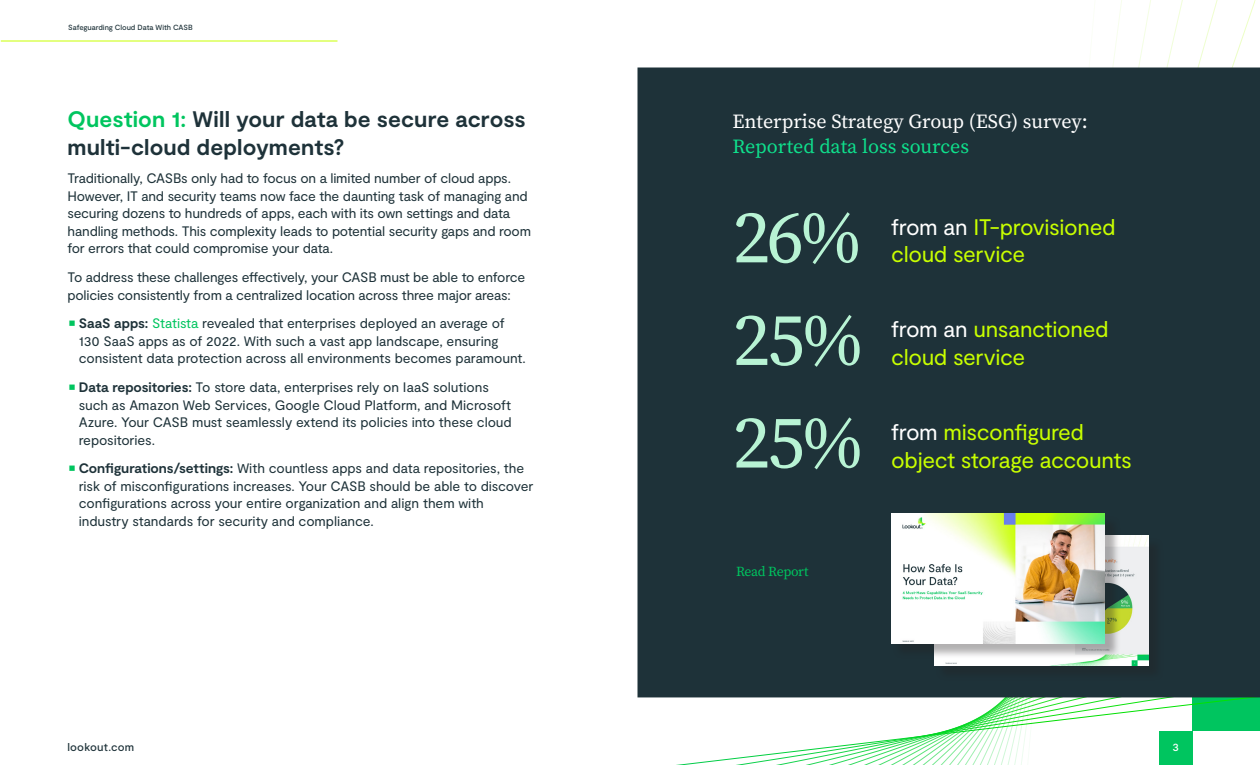
<style>
.page{position:relative;width:1260px;height:765px;background:#fff}
.page>*{position:absolute;margin:0;border:0;box-sizing:border-box;transform-origin:0 0}
.Box_Copy_-_Lookout_White{font:75px "Source Serif Pro";color:#b8f3d4}
.source_serif_pro{font:22.5px/27.5px "Moderat";letter-spacing:-.02em;color:#c8ff00}
.Inline_Subhead_-_Lookout_Black{font:700 22.5px/27.5px "Moderat";letter-spacing:.005em;color:#1e3239}
.Intro_Body_Paragraph_-_Lookout_White{font:20px/25px "Source Serif Pro";color:#fff}
.Body_Copy_-_Lookout_Black{font:13.75px/17.5px "Moderat";letter-spacing:-.015em;color:#1e3239}
.Box_Copy_-_Lookout_White-2{font:13.75px "Source Serif Pro";letter-spacing:-.025em;color:#00c55f}
.t1{font:500 11.25px "Moderat";letter-spacing:.015em;color:#1e3239}
.t2{font:500 11.25px "Moderat";color:#fff}
.Resource_Title_-_Lookout_Black{font:500 7.5px "Moderat";letter-spacing:-.005em;color:#1e3239}
.s1{color:#00c55f}
.s2{font-weight:700}
.s3{color:#0fe08c}
.s4{color:#fff}
</style>
<div class="page">
<hr style="left:1px;top:41px;width:337px;height:1px;background:#c8ff00">
<svg style="left:641px;top:697px;width:619px;height:68px"></svg>
<div style="left:638px;top:68px;width:622px;height:629px;background:#1e3239"></div>
<div style="left:936px;top:538px;width:228px;height:143px;background:#1f2d33"></div>
<img style="left:934px;top:536px;width:214px;height:130px">
<div style="left:893px;top:516px;width:228px;height:143px;background:#231f20;opacity:.35"></div>
<img style="left:891px;top:514px;width:214px;height:130px">
<p class="Resource_Title_-_Lookout_Black" style="left:68px;top:23px;width:126px">Safeguarding Cloud Data With CASB</p>
<p class="Inline_Subhead_-_Lookout_Black" style="left:68px;top:107px;width:460px"><span class="s1">Question 1:</span> Will your data be secure across multi-cloud deployments?</p>
<p class="Body_Copy_-_Lookout_Black" style="left:68px;top:170px;width:465px">Traditionally, CASBs only had to focus on a limited number of cloud apps.<br>However, IT and security teams now face the daunting task of managing and securing dozens to hundreds of apps, each with its own settings and data handling methods. This complexity leads to potential security gaps and room for errors that could compromise your data.</p>
<p class="Body_Copy_-_Lookout_Black" style="left:68px;top:269px;width:459px">To address these challenges effectively, your CASB must be able to enforce policies consistently from a centralized location across three major areas:</p>
<p class="Body_Copy_-_Lookout_Black" style="left:79px;top:315px;width:449px"><span class="s2">SaaS apps:</span> <span class="s1">Statista</span> revealed that enterprises deployed an average of<br>130 SaaS apps as of 2022. With such a vast app landscape, ensuring consistent data protection across all environments becomes paramount.</p>
<p class="Body_Copy_-_Lookout_Black" style="left:79px;top:379px;width:435px"><span class="s2">Data repositories:</span> To store data, enterprises rely on IaaS solutions such as Amazon Web Services, Google Cloud Platform, and Microsoft Azure. Your CASB must seamlessly extend its policies into these cloud repositories.</p>
<p class="Body_Copy_-_Lookout_Black" style="left:79px;top:460px;width:456px"><span class="s2">Configurations/settings:</span> With countless apps and data repositories, the risk of misconfigurations increases. Your CASB should be able to discover configurations across your entire organization and align them with industry standards for security and compliance.</p>
<p class="Intro_Body_Paragraph_-_Lookout_White" style="left:732px;top:108px;width:357px">Enterprise Strategy Group (ESG) survey:<br><span class="s3">Reported data loss sources</span></p>
<p class="Box_Copy_-_Lookout_White" style="left:733px;top:187px;width:132px">26%</p>
<p class="Box_Copy_-_Lookout_White" style="left:733px;top:290px;width:133px">25%</p>
<p class="Box_Copy_-_Lookout_White" style="left:733px;top:392px;width:133px">25%</p>
<p class="source_serif_pro" style="left:891px;top:214px;width:226px"><span class="s4">from an</span> IT-provisioned cloud service</p>
<p class="source_serif_pro" style="left:891px;top:316px;width:219px"><span class="s4">from an</span> unsanctioned cloud service</p>
<p class="source_serif_pro" style="left:891px;top:419px;width:242px"><span class="s4">from</span> misconfigured object storage accounts</p>
<p class="Box_Copy_-_Lookout_White-2" style="left:736px;top:562px;width:74px">Read Report</p>
<p class="t1" style="left:68px;top:741px;width:68px">lookout.com</p>
<p class="t2" style="left:1172px;top:741px;width:8px">3</p>
</div>
